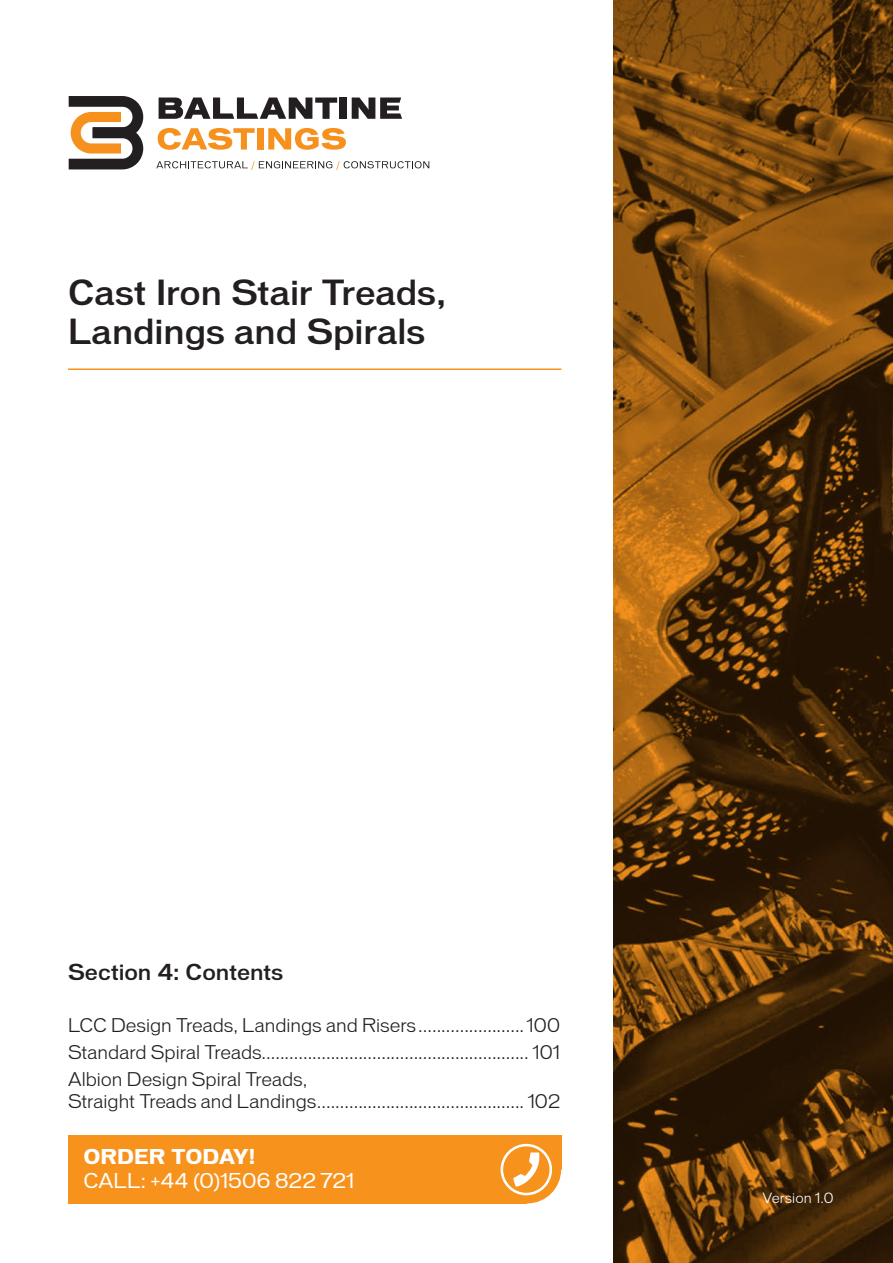
<style>
.page{position:relative;width:893px;height:1263px;background:#fff}
.page>*{position:absolute;margin:0;border:0;box-sizing:border-box;transform-origin:0 0}
.t1{font:500 33px/39px "Vonnes";letter-spacing:-.005em;color:#231f20}
.t2{font:500 21px "Vonnes";color:#231f20}
.Body{font:19.5px "Vonnes";letter-spacing:.005em;color:#fff}
.Body-2{font:700 19.5px "Vonnes";color:#fff}
.t3{font:100 18px/21.6px "Vonnes";color:#231f20}
.Body-3{font:100 13.5px "Vonnes";letter-spacing:.015em;color:#fff}
</style>
<div class="page">
<img style="left:613px;top:0;width:280px;height:1263px">
<svg style="left:159px;top:98px;width:178px;height:21px"></svg>
<div style="left:340px;top:98px;width:7px;height:21px;background:#231f20"></div>
<svg style="left:352px;top:98px;width:50px;height:21px"></svg>
<svg style="left:158px;top:128px;width:97px;height:22px"></svg>
<div style="left:257px;top:128px;width:7px;height:21px;background:#f6911e"></div>
<svg style="left:268px;top:128px;width:78px;height:22px"></svg>
<svg style="left:69px;top:96px;width:74px;height:73px"></svg>
<svg style="left:156px;top:161px;width:273px;height:9px"></svg>
<div style="left:68px;top:1135px;width:493px;height:68px;background:#f7931d"></div>
<svg style="left:513px;top:1152px;width:49px;height:52px"></svg>
<div style="left:501px;top:1144px;width:51px;height:51px;border:3px solid #fff;border-radius:50%"></div>
<hr style="left:68px;top:368px;width:493px;height:2px;background:#f7931d">
<h1 class="t1" style="left:68px;top:273px;width:380px">Cast Iron Stair Treads,<br>Landings and Spirals</h1>
<h1 class="t2" style="left:68px;top:960px;width:217px">Section 4: Contents</h1>
<p class="t3" style="left:68px;top:1015px;width:494px">LCC Design Treads, Landings and Risers.......................100</p>
<p class="t3" style="left:68px;top:1042px;width:494px">Standard Spiral Treads.......................................................... 101</p>
<p class="t3" style="left:68px;top:1068px;width:494px">Albion Design Spiral Treads,<br>Straight Treads and Landings............................................. 102</p>
<p class="Body-2" style="left:84px;top:1145px;width:173px">ORDER TODAY!</p>
<p class="Body" style="left:84px;top:1169px;width:272px">CALL: +44 (0)1506 822 721</p>
<p class="Body-3" style="left:763px;top:1190px;width:72px">Version 1.0</p>
</div>
